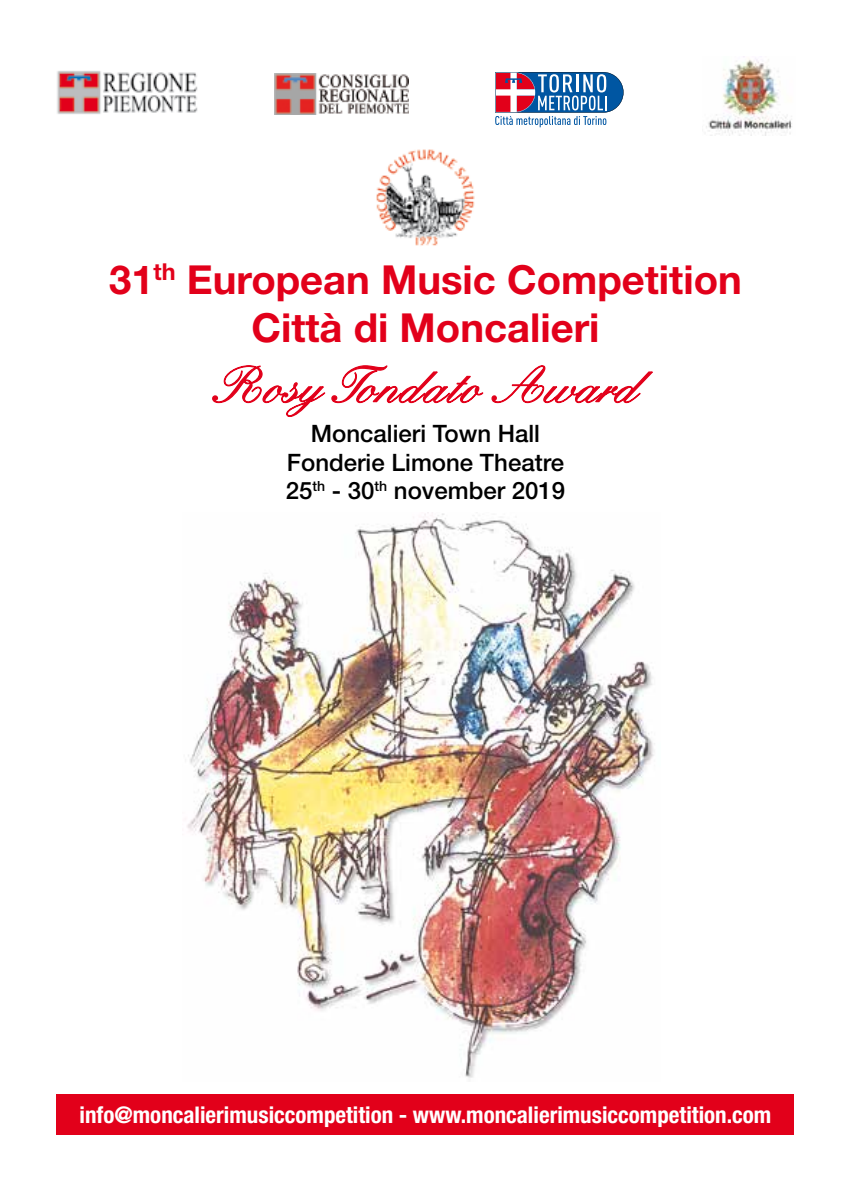
<style>
.page{position:relative;width:851px;height:1191px;background:#fff}
.page>*{position:absolute;margin:0;border:0;box-sizing:border-box;transform-origin:0 0}
.t1{font:500 50px "Kuenstler Script";color:#e2001a}
.t2{font:700 40px/48px "Helvetica Neue";color:#e2001a;text-align:center}
.t3{font:500 24px/28.8px "Helvetica Neue";color:#000;text-align:center}
.t4{font:700 condensed 23px "Helvetica Neue";color:#fff}
</style>
<div class="page">
<img style="left:376px;top:149px;width:99px;height:97px">
<div style="left:57px;top:1094px;width:737px;height:40px;background:#e2001a"></div>
<img style="left:57px;top:71px;width:141px;height:43px">
<img style="left:275px;top:73px;width:134px;height:41px">
<svg style="left:495px;top:72px;width:128px;height:55px"></svg>
<img style="left:706px;top:58px;width:86px;height:77px">
<svg style="left:212px;top:365px;width:272px;height:52px"></svg>
<svg style="left:491px;top:365px;width:162px;height:39px"></svg>
<img style="left:187px;top:513px;width:468px;height:565px">
<h2 class="t2" style="left:109px;top:254px;width:634px">31<sup>th</sup> European Music Competition<br>Città di Moncalieri</h2>
<h1 class="t1" style="left:213px;top:355px;width:427px">Rosy Tondato Award</h1>
<p class="t3" style="left:286px;top:418px;width:281px">Moncalieri Town Hall<br>Fonderie Limone Theatre<br>25<sup>th</sup> - 30<sup>th</sup> november 2019</p>
<p class="t4" style="left:80px;top:1101px;width:693px">info@moncalierimusiccompetition - www.moncalierimusiccompetition.com</p>
</div>
